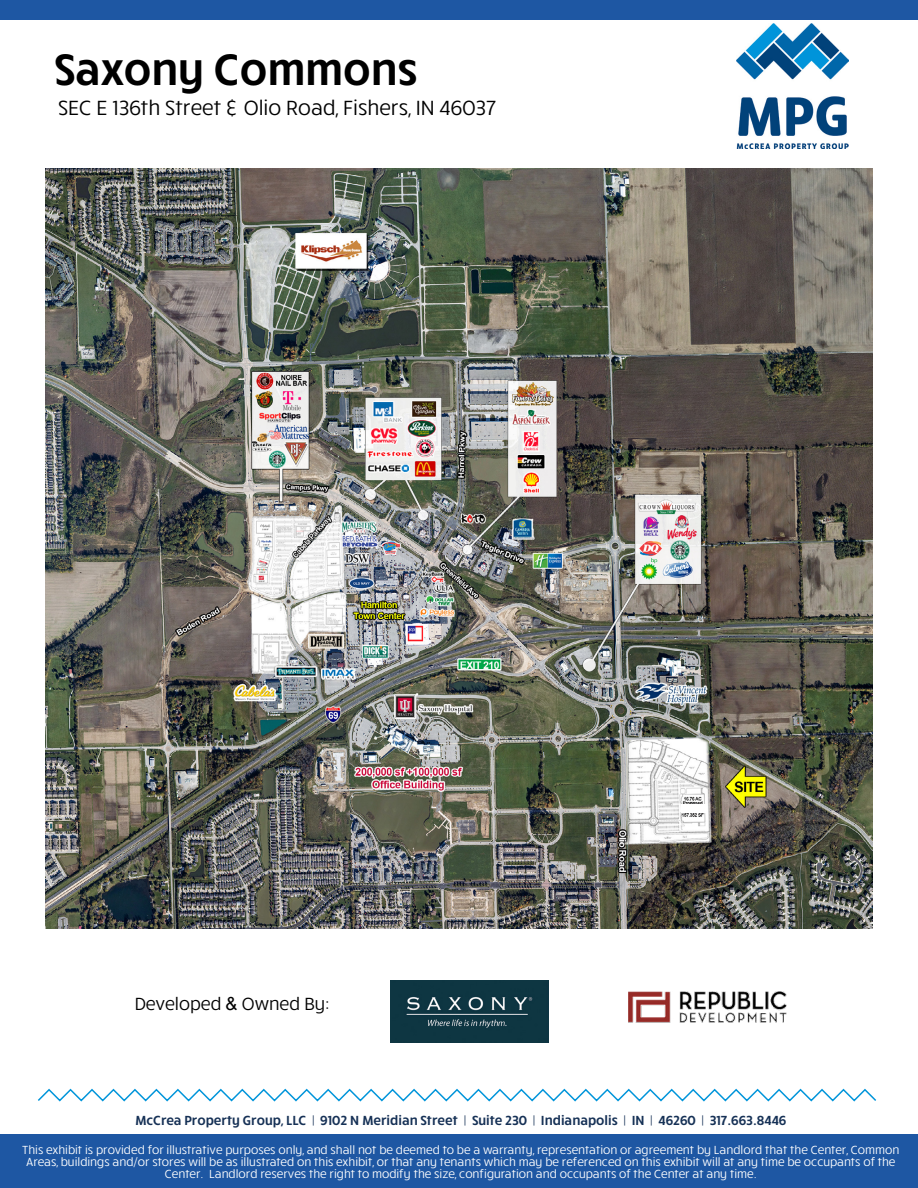
<style>
.page{position:relative;width:918px;height:1188px;background:#fff}
.page>*{position:absolute;margin:0;border:0;box-sizing:border-box;transform-origin:0 0}
.t1{font:600 45px "Ruck Sack";color:#000}
.t2{font:21px "Ruck Sack";color:#000}
.t3{font:18px "Ruck Sack";color:#000}
.t4{font:600 13.5px "Ruck Sack";color:#163156}
.t5{font:12px/12px "Ruck Sack";color:#fff;text-align:center}
.s1{font-family:"Arial"}
</style>
<div class="page">
<div style="left:0;top:1134px;width:918px;height:54px;background:#1e57a3"></div>
<img style="left:737px;top:24px;width:111px;height:124px">
<div style="left:0;top:0;width:918px;height:20px;background:#1e57a3"></div>
<img style="left:391px;top:980px;width:158px;height:62px">
<img style="left:628px;top:992px;width:158px;height:30px">
<svg style="left:38px;top:1088px;width:838px;height:14px"></svg>
<img style="left:46px;top:168px;width:826px;height:761px">
<div style="left:681px;top:804px;width:26px;height:9px;background:#fff"></div>
<h1 class="t1" style="left:54px;top:39px;width:365px">Saxony Commons</h1>
<h2 class="t2" style="left:58px;top:94px;width:440px">SEC E 136th Street &amp; Olio Road, Fishers, IN 46037</h2>
<h3 class="t3" style="left:135px;top:991px;width:196px">Developed <span class="s1">&amp;</span> Owned By:</h3>
<p class="t4" style="left:135px;top:1111px;width:653px">McCrea Property Group, LLC | 9102 N Meridian Street | Suite 230 | Indianapolis | IN | 46260 | 317.663.8446</p>
<p class="t5" style="left:22px;top:1143px;width:879px">This exhibit is provided for illustrative purposes only, and shall not be deemed to be a warranty, representation or agreement by Landlord that the Center, Common<br>Areas, buildings and/or stores will be as illustrated on this exhibit, or that any tenants which may be referenced on this exhibit will at any time be occupants of the<br>Center. Landlord reserves the right to modify the size, configuration and occupants of the Center at any time.</p>
</div>
